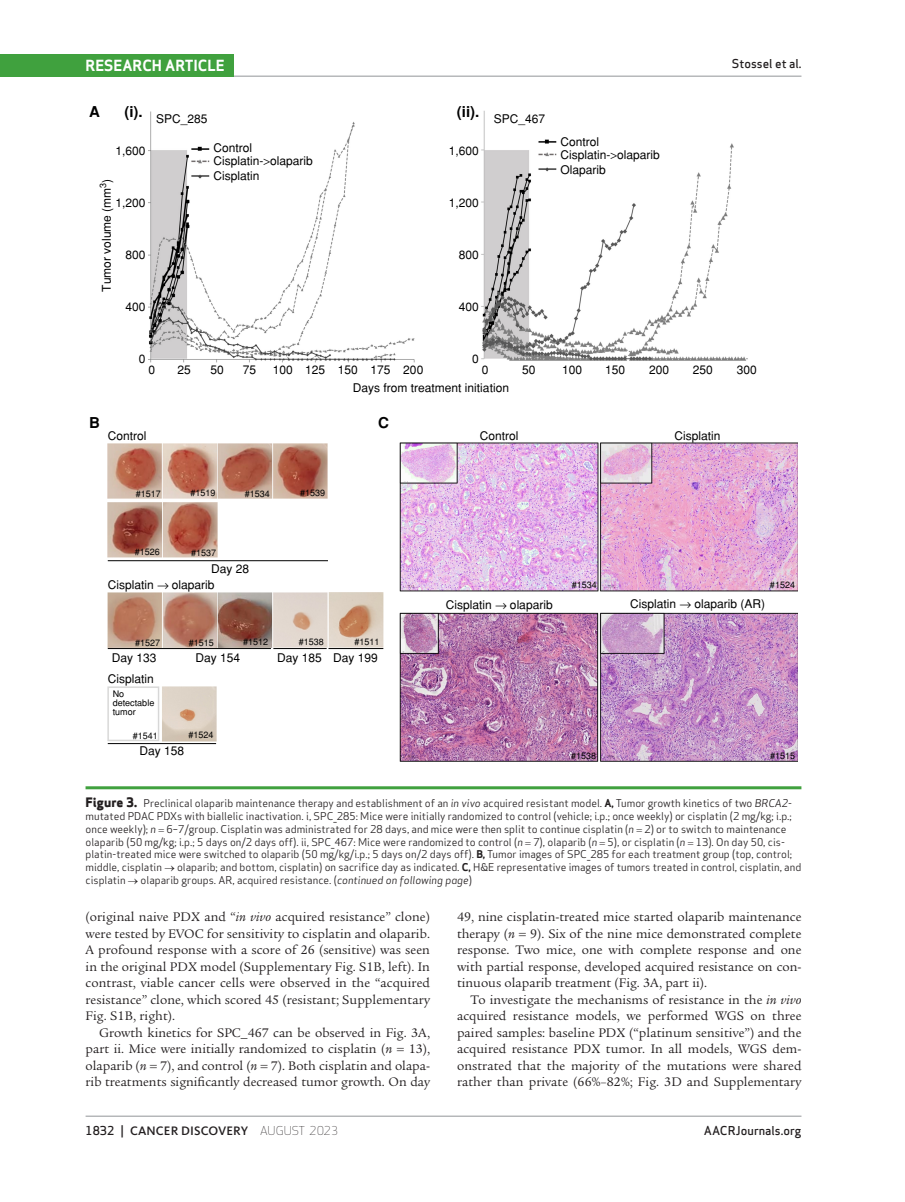
<style>
.page{position:relative;width:905px;height:1202px;background:#fff}
.page>*{position:absolute;margin:0;border:0;box-sizing:border-box;transform-origin:0 0}
.t1{font:700 15px "Apex Sans";color:#fff}
.t2{font:700 15px "Helvetica";color:#000}
.t3{font:13.5px/16.5px "Legacy Serif Std";letter-spacing:.005em;color:#231f20;text-align:justify}
.t4{font:500 12.75px "Kievit OT";letter-spacing:.01em;color:#231f20}
.t5{font:12px/14.9px "Helvetica";color:#000}
.t6{font:500 12px "Apex Sans";color:#231f20}
.t7{font:10.5px/12.8px "Apex Sans";color:#231f20}
.t8{font:9px/9px "Helvetica";color:#000}
.s1{font-weight:800;font-size:12.75px}
.s2{font-style:italic}
.s3{font-weight:700}
.s4{font-family:"Apex Sans";font-size:12px}
.s5{font-family:"Apex Sans";font-weight:300;font-size:12px}
</style>
<div class="page">
<hr style="left:144px;top:76px;width:657px;height:1px;background:#939598">
<div style="left:0;top:54px;width:233px;height:22px;background:#40a13e"></div>
<hr style="left:86px;top:1115px;width:715px;height:1px;background:#939598">
<img style="left:400px;top:442px;width:398px;height:149px">
<img style="left:400px;top:612px;width:398px;height:149px">
<img style="left:107px;top:686px;width:109px;height:56px">
<img style="left:148px;top:111px;width:267px;height:251px">
<img style="left:481px;top:111px;width:267px;height:250px">
<img style="left:107px;top:444px;width:220px;height:55px">
<img style="left:107px;top:503px;width:110px;height:55px">
<img style="left:107px;top:592px;width:276px;height:55px">
<hr style="left:108px;top:560px;width:220px;height:1px;background:#000">
<hr style="left:108px;top:648px;width:163px;height:1px;background:#000">
<hr style="left:273px;top:648px;width:53px;height:1px;background:#000">
<hr style="left:328px;top:648px;width:55px;height:1px;background:#000">
<hr style="left:108px;top:743px;width:108px;height:1px;background:#000">
<hr style="left:86px;top:786px;width:715px;height:3px;background:#40a13e">
<svg style="left:264px;top:159px;width:6px;height:6px"></svg>
<svg style="left:610px;top:153px;width:6px;height:6px"></svg>
<p class="t1" style="left:86px;top:55px;width:140px">RESEARCH ARTICLE</p>
<p class="t6" style="left:732px;top:53px;width:71px">Stossel et al.</p>
<p class="t2" style="left:89px;top:102px;width:12px">A</p>
<p class="t2" style="left:124px;top:102px;width:20px">(i).</p>
<p class="t2" style="left:457px;top:102px;width:24px">(ii).</p>
<p class="t5" style="left:116px;top:143px;width:32px">1,600</p>
<p class="t5" style="left:213px;top:141px;width:40px">Control</p>
<p class="t5" style="left:156px;top:112px;width:53px">SPC_285</p>
<p class="t5" style="left:494px;top:112px;width:53px">SPC_467</p>
<p class="t5" style="left:449px;top:143px;width:32px">1,600</p>
<p class="t5" style="left:214px;top:154px;width:101px">Cisplatin- olaparib<br>Cisplatin</p>
<p class="t5" style="left:99px;top:291px;width:115px;rotate:-90deg">Tumor volume (mm<sup>3</sup>)</p>
<p class="t5" style="left:116px;top:195px;width:32px">1,200</p>
<p class="t5" style="left:449px;top:195px;width:32px">1,200</p>
<p class="t5" style="left:459px;top:247px;width:22px">800</p>
<p class="t5" style="left:126px;top:247px;width:22px">800</p>
<p class="t5" style="left:126px;top:299px;width:22px">400</p>
<p class="t5" style="left:459px;top:299px;width:22px">400</p>
<p class="t5" style="left:560px;top:135px;width:101px;line-height:12.9px">Control<br>Cisplatin- olaparib</p>
<p class="t5" style="left:560px;top:162px;width:47px">Olaparib</p>
<p class="t5" style="left:139px;top:351px;width:8px">0</p>
<p class="t5" style="left:472px;top:351px;width:8px">0</p>
<p class="t5" style="left:148px;top:362px;width:8px">0</p>
<p class="t5" style="left:177px;top:362px;width:15px">25</p>
<p class="t5" style="left:210px;top:362px;width:15px">50</p>
<p class="t5" style="left:243px;top:362px;width:15px">75</p>
<p class="t5" style="left:273px;top:362px;width:152px">100 125 150 175 200</p>
<p class="t5" style="left:481px;top:362px;width:8px">0</p>
<p class="t5" style="left:522px;top:362px;width:15px">50</p>
<p class="t5" style="left:562px;top:362px;width:22px">100</p>
<p class="t5" style="left:605px;top:362px;width:22px">150</p>
<p class="t5" style="left:649px;top:362px;width:22px">200</p>
<p class="t5" style="left:692px;top:362px;width:22px">250</p>
<p class="t5" style="left:736px;top:362px;width:22px">300</p>
<p class="t5" style="left:353px;top:380px;width:158px">Days from treatment initiation</p>
<p class="t2" style="left:89px;top:413px;width:12px">B</p>
<p class="t2" style="left:378px;top:413px;width:12px">C</p>
<p class="t5" style="left:108px;top:428px;width:40px">Control</p>
<p class="t8" style="left:136px;top:489px;width:27px">#1517</p>
<p class="t8" style="left:135px;top:547px;width:27px">#1526</p>
<p class="t8" style="left:190px;top:488px;width:27px">#1519</p>
<p class="t8" style="left:245px;top:489px;width:27px">#1534</p>
<p class="t8" style="left:300px;top:488px;width:27px">#1539</p>
<p class="t8" style="left:191px;top:548px;width:27px">#1537</p>
<p class="t5" style="left:211px;top:561px;width:40px">Day 28</p>
<p class="t5" style="left:108px;top:576px;width:108px">Cisplatin → olaparib</p>
<p class="t8" style="left:135px;top:638px;width:27px">#1527</p>
<p class="t8" style="left:189px;top:638px;width:27px">#1515</p>
<p class="t8" style="left:243px;top:637px;width:27px">#1512</p>
<p class="t8" style="left:299px;top:637px;width:27px">#1538</p>
<p class="t8" style="left:354px;top:637px;width:27px">#1511</p>
<p class="t5" style="left:112px;top:650px;width:46px">Day 133</p>
<p class="t5" style="left:195px;top:650px;width:46px">Day 154</p>
<p class="t5" style="left:277px;top:650px;width:46px">Day 185</p>
<p class="t5" style="left:108px;top:671px;width:48px">Cisplatin</p>
<p class="t8" style="left:113px;top:689px;width:43px">No detectable tumor</p>
<p class="t8" style="left:133px;top:731px;width:27px">#1541</p>
<p class="t8" style="left:188px;top:730px;width:27px">#1524</p>
<p class="t5" style="left:140px;top:743px;width:46px">Day 158</p>
<p class="t5" style="left:333px;top:650px;width:46px">Day 199</p>
<p class="t5" style="left:480px;top:428px;width:40px">Control</p>
<p class="t5" style="left:674px;top:428px;width:48px">Cisplatin</p>
<p class="t8" style="left:571px;top:580px;width:27px">#1534</p>
<p class="t8" style="left:770px;top:580px;width:27px">#1524</p>
<p class="t5" style="left:446px;top:597px;width:108px">Cisplatin → olaparib</p>
<p class="t5" style="left:630px;top:596px;width:136px">Cisplatin → olaparib (AR)</p>
<p class="t8" style="left:571px;top:751px;width:27px">#1538</p>
<p class="t8" style="left:770px;top:751px;width:27px">#1515</p>
<p class="t7" style="left:86px;top:796px;width:717px"><span class="s1">Figure 3.</span> Preclinical olaparib maintenance therapy and establishment of an <span class="s2">in vivo</span> acquired resistant model. <span class="s3">A,</span> Tumor growth kinetics of two <span class="s2">BRCA2</span>- mutated PDAC PDXs with biallelic inactivation. i, SPC_285: Mice were initially randomized to control (vehicle; i.p.; once weekly) or cisplatin (2 mg/kg; i.p.; once weekly); <span class="s2">n</span> 6–7/group. Cisplatin was administrated for 28 days, and mice were then split to continue cisplatin (<span class="s2">n</span> 2) or to switch to maintenance olaparib (50 mg/kg; i.p.; 5 days on/2 days off). ii, SPC_467: Mice were randomized to control (<span class="s2">n</span> 7), olaparib (<span class="s2">n</span> 5), or cisplatin (<span class="s2">n</span> 13). On day 50, cis&shy;platin-treated mice were switched to olaparib (50 mg/kg/i.p.; 5 days on/2 days off). <span class="s3">B,</span> Tumor images of SPC_285 for each treatment group (top, control; middle, cisplatin → olaparib; and bottom, cisplatin) on sacrifice day as indicated. <span class="s3">C,</span> H&amp;E representative images of tumors treated in control, cisplatin, and cisplatin → olaparib groups. AR, acquired resistance. (<span class="s2">continued on following page</span>)</p>
<p class="t3" style="left:86px;top:909px;width:346px">(original naive PDX and “<span class="s2">in vivo</span> acquired resistance” clone) were tested by EVOC for sensitivity to cisplatin and olaparib.<br>A profound response with a score of 26 (sensitive) was seen in the original PDX model (Supplementary Fig. S1B, left). In contrast, viable cancer cells were observed in the “acquired resistance” clone, which scored 45 (resistant; Supplementary Fig. S1B, right).</p>
<p class="t3" style="left:86px;top:1024px;width:346px;text-indent:14px">Growth kinetics for SPC_467 can be observed in Fig. 3A, part ii. Mice were initially randomized to cisplatin (<span class="s2">n</span> 13), olaparib (<span class="s2">n</span> 7), and control (<span class="s2">n</span> 7). Both cisplatin and olapa&shy;rib treatments significantly decreased tumor growth. On day</p>
<p class="t3" style="left:457px;top:909px;width:346px">49, nine cisplatin-treated mice started olaparib maintenance therapy (<span class="s2">n</span> 9). Six of the nine mice demonstrated complete response. Two mice, one with complete response and one with partial response, developed acquired resistance on con&shy;tinuous olaparib treatment (Fig. 3A, part ii).</p>
<p class="t3" style="left:457px;top:991px;width:346px;text-indent:14px">To investigate the mechanisms of resistance in the <span class="s2">in vivo </span>acquired resistance models, we performed WGS on three paired samples: baseline PDX (“platinum sensitive”) and the acquired resistance PDX tumor. In all models, WGS dem&shy;onstrated that the majority of the mutations were shared rather than private (66%–82%; Fig. 3D and Supplementary</p>
<p class="t4" style="left:86px;top:1123px;width:254px"><span class="s4">1832 |</span> CANCER DISCOVERY <span class="s5">AUGUST 2023</span></p>
<p class="t6" style="left:703px;top:1120px;width:99px">AACRJournals.org</p>
</div>
